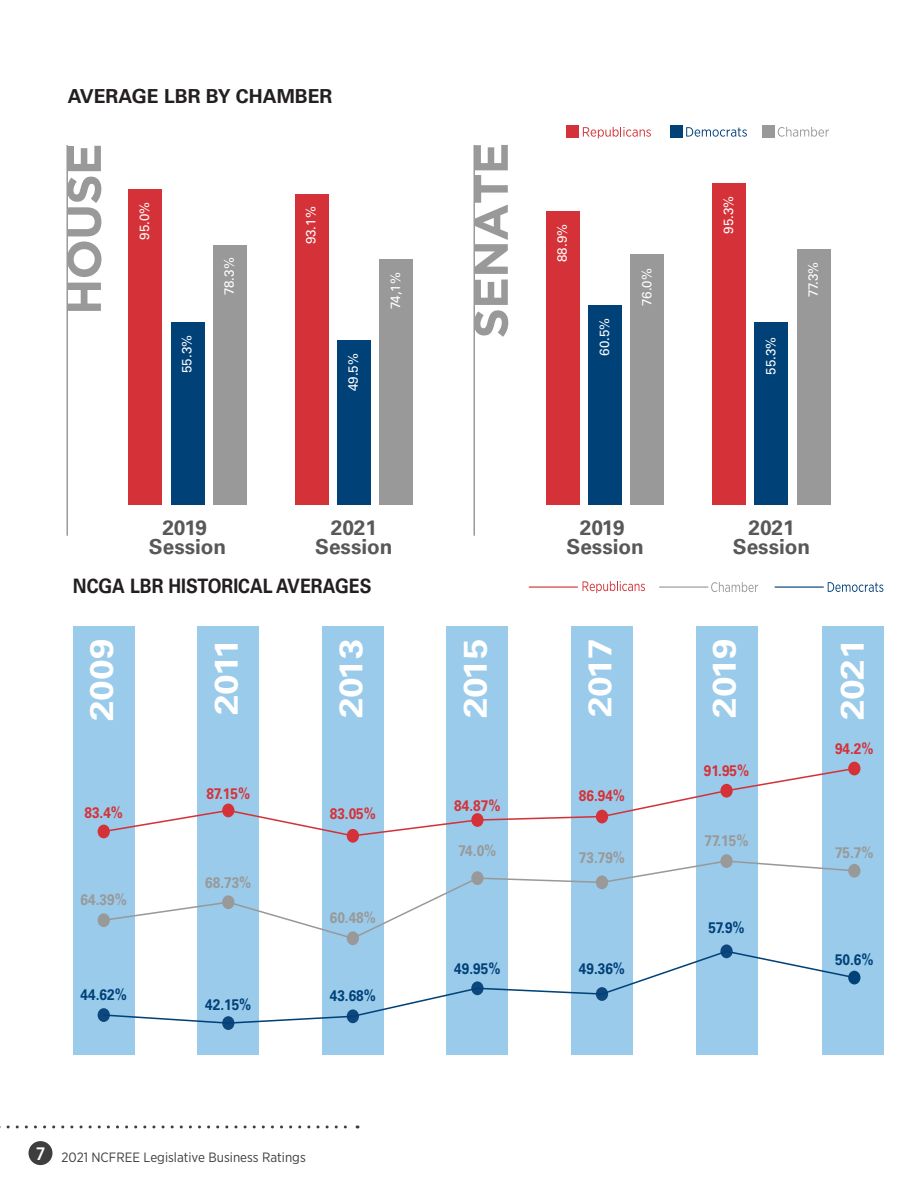
<style>
.page{position:relative;width:918px;height:1188px;background:#fff}
.page>*{position:absolute;margin:0;border:0;box-sizing:border-box;transform-origin:0 0}
.t1{font:700 32.7px "Univers LT Std";color:#fff;scale:1.12 1}
.t2{font:700 20.85px/19.4px "Univers LT Std";color:#57585a;text-align:center}
.t3{font:700 19.8px "Univers LT Std";color:#231f20;scale:.89 1}
.t4{font:700 19.35px "Univers LT Std";color:#231f20}
.t5{font:700 15.3px "Univers LT Std";color:#d43238;scale:.89 1}
.t6{font:700 15.3px "Univers LT Std";color:#999;scale:.89 1}
.t7{font:700 15.3px "Univers LT Std";color:#004178;scale:.89 1}
.t8{font:13.5px "Gotham Narrow";color:#3e3e3f}
.t9{font:13.35px "Univers LT Std";color:#fff}
.s1{font-weight:500;font-size:18px;color:#fff}
</style>
<div class="page">
<div style="left:28px;top:1140px;width:25px;height:26px;background:#3e3e3f;border-radius:50%"></div>
<div style="left:27px;top:1140px;width:27px;height:27px;border:2px solid #fff;border-radius:50%"></div>
<svg style="left:0;top:1125px;width:358px;height:3px"></svg>
<svg style="left:68px;top:283px;width:33px;height:28px"></svg>
<svg style="left:68px;top:242px;width:33px;height:35px"></svg>
<svg style="left:68px;top:177px;width:33px;height:59px"></svg>
<svg style="left:68px;top:146px;width:33px;height:25px"></svg>
<svg style="left:475px;top:280px;width:33px;height:57px"></svg>
<svg style="left:475px;top:145px;width:33px;height:129px"></svg>
<hr style="left:474px;top:145px;width:1px;height:391px;background:#999">
<hr style="left:66px;top:145px;width:2px;height:391px;background:#999">
<svg style="left:583px;top:127px;width:68px;height:12px"></svg>
<svg style="left:686px;top:127px;width:61px;height:10px"></svg>
<svg style="left:778px;top:127px;width:51px;height:10px"></svg>
<div style="left:566px;top:125px;width:13px;height:13px;background:#d43238"></div>
<div style="left:670px;top:125px;width:12px;height:13px;background:#004178"></div>
<div style="left:762px;top:125px;width:12px;height:13px;background:#999"></div>
<div style="left:129px;top:189px;width:33px;height:316px;background:#d43238"></div>
<div style="left:171px;top:322px;width:33px;height:183px;background:#004178"></div>
<div style="left:213px;top:245px;width:34px;height:260px;background:#999"></div>
<div style="left:546px;top:211px;width:34px;height:294px;background:#d43238"></div>
<div style="left:589px;top:305px;width:33px;height:200px;background:#004178"></div>
<div style="left:631px;top:254px;width:33px;height:251px;background:#999"></div>
<div style="left:713px;top:183px;width:33px;height:322px;background:#d43238"></div>
<div style="left:755px;top:322px;width:33px;height:183px;background:#004178"></div>
<div style="left:797px;top:249px;width:33px;height:256px;background:#999"></div>
<div style="left:295px;top:194px;width:33px;height:311px;background:#d43238"></div>
<div style="left:337px;top:340px;width:33px;height:165px;background:#004178"></div>
<div style="left:380px;top:259px;width:33px;height:246px;background:#999"></div>
<div style="left:73px;top:627px;width:62px;height:428px;background:#9acbeb"></div>
<div style="left:197px;top:627px;width:62px;height:428px;background:#9acbeb"></div>
<div style="left:322px;top:627px;width:62px;height:428px;background:#9acbeb"></div>
<div style="left:822px;top:627px;width:61px;height:428px;background:#9acbeb"></div>
<div style="left:447px;top:627px;width:61px;height:428px;background:#9acbeb"></div>
<div style="left:696px;top:627px;width:61px;height:428px;background:#9acbeb"></div>
<div style="left:571px;top:627px;width:62px;height:428px;background:#9acbeb"></div>
<div style="left:848px;top:971px;width:12px;height:13px;background:#004178;border-radius:50%"></div>
<div style="left:848px;top:864px;width:12px;height:14px;background:#999;border-radius:50%"></div>
<div style="left:848px;top:762px;width:12px;height:13px;background:#d43238;border-radius:50%"></div>
<div style="left:98px;top:825px;width:12px;height:13px;background:#d43238;border-radius:50%"></div>
<div style="left:347px;top:829px;width:12px;height:14px;background:#d43238;border-radius:50%"></div>
<div style="left:720px;top:854px;width:13px;height:14px;background:#999;border-radius:50%"></div>
<div style="left:98px;top:913px;width:12px;height:14px;background:#999;border-radius:50%"></div>
<div style="left:347px;top:931px;width:12px;height:14px;background:#999;border-radius:50%"></div>
<svg style="left:720px;top:944px;width:13px;height:14px"></svg>
<div style="left:222px;top:1016px;width:12px;height:14px;background:#0d477e;border-radius:50%"></div>
<div style="left:98px;top:1008px;width:12px;height:14px;background:#0d477e;border-radius:50%"></div>
<svg style="left:102px;top:767px;width:754px;height:70px"></svg>
<svg style="left:102px;top:950px;width:754px;height:75px"></svg>
<svg style="left:102px;top:860px;width:754px;height:80px"></svg>
<svg style="left:583px;top:581px;width:62px;height:12px"></svg>
<svg style="left:828px;top:582px;width:55px;height:10px"></svg>
<svg style="left:711px;top:582px;width:47px;height:10px"></svg>
<hr style="left:529px;top:587px;width:49px;height:1px;background:#d43238">
<hr style="left:659px;top:587px;width:49px;height:1px;background:#999">
<hr style="left:775px;top:587px;width:49px;height:1px;background:#004178">
<p class="t4" style="left:68px;top:85px;width:266px">AVERAGE LBR BY CHAMBER</p>
<p class="t9" style="left:137px;top:240px;width:39px;rotate:-90deg">95.0%</p>
<p class="t9" style="left:179px;top:373px;width:39px;rotate:-90deg">55.3%</p>
<p class="t9" style="left:221px;top:295px;width:39px;rotate:-90deg">78.3%</p>
<p class="t2" style="left:149px;top:518px;width:79px">2019<br>Session</p>
<p class="t9" style="left:303px;top:244px;width:39px;rotate:-90deg">93.1%</p>
<p class="t9" style="left:345px;top:391px;width:39px;rotate:-90deg">49.5%</p>
<p class="t9" style="left:387px;top:309px;width:39px;rotate:-90deg">74,1%</p>
<p class="t2" style="left:315px;top:518px;width:79px">2021<br>Session</p>
<p class="t3" style="left:73px;top:574px;width:337px">NCGA LBR HISTORICAL AVERAGES</p>
<p class="t9" style="left:554px;top:262px;width:39px;rotate:-90deg">88.9%</p>
<p class="t9" style="left:596px;top:356px;width:39px;rotate:-90deg">60.5%</p>
<p class="t9" style="left:639px;top:306px;width:39px;rotate:-90deg">76.0%</p>
<p class="t2" style="left:567px;top:518px;width:79px">2019<br>Session</p>
<p class="t9" style="left:721px;top:234px;width:39px;rotate:-90deg">95.3%</p>
<p class="t9" style="left:763px;top:375px;width:39px;rotate:-90deg">55.3%</p>
<p class="t9" style="left:805px;top:297px;width:37px;rotate:-90deg">77.3%</p>
<p class="t2" style="left:733px;top:518px;width:79px">2021<br>Session</p>
<p class="t1" style="left:83px;top:721px;width:75px;rotate:-90deg">2009</p>
<p class="t1" style="left:207px;top:715px;width:69px;rotate:-90deg">2011</p>
<p class="t1" style="left:332px;top:718px;width:73px;rotate:-90deg">2013</p>
<p class="t1" style="left:456px;top:718px;width:73px;rotate:-90deg">2015</p>
<p class="t1" style="left:581px;top:717px;width:72px;rotate:-90deg">2017</p>
<p class="t1" style="left:705px;top:718px;width:72px;rotate:-90deg">2019</p>
<p class="t1" style="left:833px;top:720px;width:74px;rotate:-90deg">2021</p>
<p class="t5" style="left:835px;top:739px;width:45px">94.2%</p>
<p class="t5" style="left:84px;top:804px;width:45px">83.4%</p>
<p class="t6" style="left:81px;top:891px;width:53px">64.39%</p>
<p class="t7" style="left:81px;top:986px;width:53px">44.62%</p>
<p class="t5" style="left:206px;top:785px;width:51px">87.15%</p>
<p class="t6" style="left:205px;top:874px;width:53px">68.73%</p>
<p class="t7" style="left:205px;top:996px;width:53px">42.15%</p>
<p class="t5" style="left:330px;top:804px;width:53px">83.05%</p>
<p class="t6" style="left:330px;top:908px;width:53px">60.48%</p>
<p class="t7" style="left:330px;top:986px;width:53px">43.68%</p>
<p class="t8" style="left:36px;top:1149px;width:272px"><span class="s1">7</span> 2021 NCFREE Legislative Business Ratings</p>
<p class="t5" style="left:454px;top:797px;width:53px">84.87%</p>
<p class="t6" style="left:458px;top:841px;width:44px">74.0%</p>
<p class="t5" style="left:579px;top:786px;width:53px">86.94%</p>
<p class="t6" style="left:579px;top:849px;width:53px">73.79%</p>
<p class="t7" style="left:454px;top:959px;width:53px">49.95%</p>
<p class="t7" style="left:579px;top:959px;width:53px">49.36%</p>
<p class="t5" style="left:704px;top:761px;width:53px">91.95%</p>
<p class="t6" style="left:705px;top:832px;width:51px">77.15%</p>
<p class="t7" style="left:708px;top:919px;width:42px">57.9%</p>
<p class="t6" style="left:835px;top:844px;width:45px">75.7%</p>
<p class="t7" style="left:835px;top:950px;width:45px">50.6%</p>
</div>
